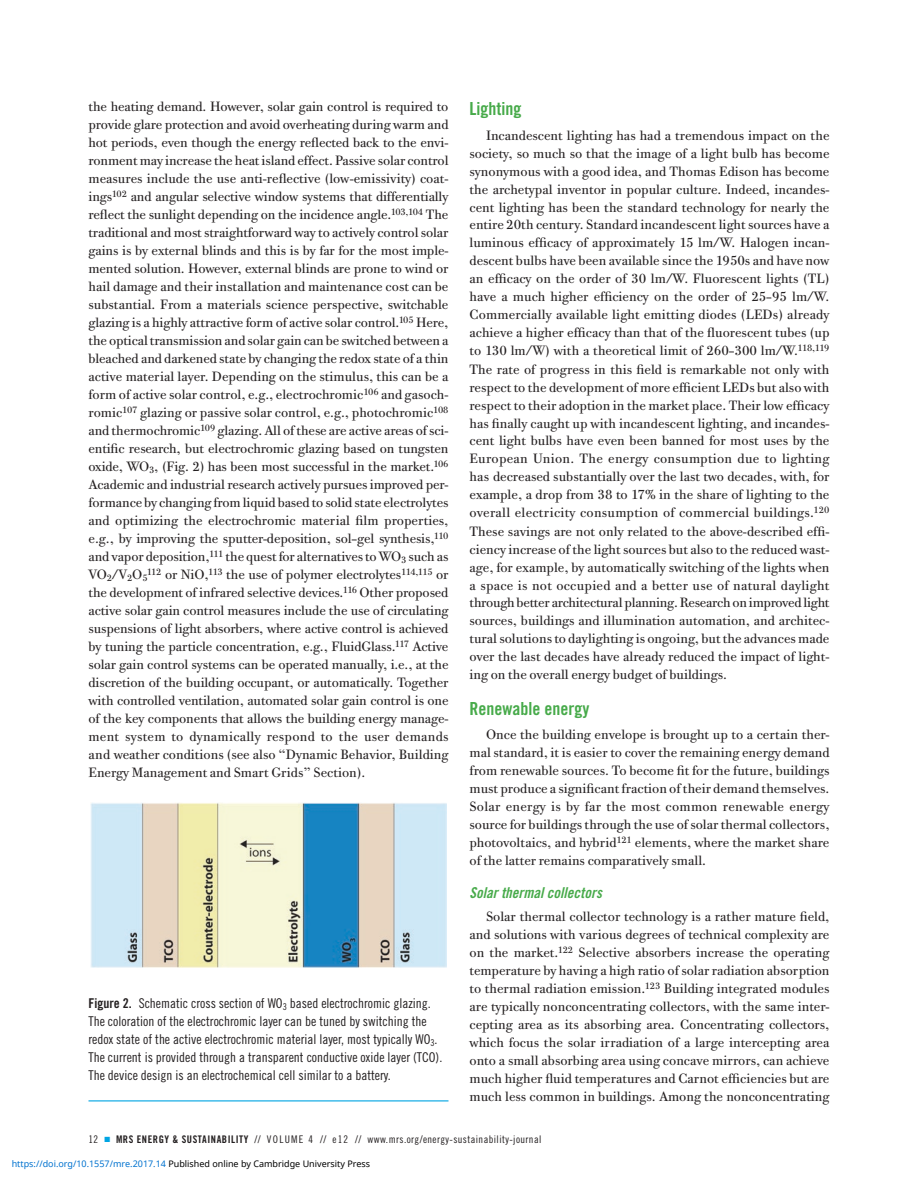
<style>
.page{position:relative;width:918px;height:1188px;background:#fff}
.page>*{position:absolute;margin:0;border:0;box-sizing:border-box;transform-origin:0 0}
.t1{font:18px "Trade Gothic LT Std Bd Cn 20";color:#47aa4a}
.t2{font:15px "Trade Gothic LT Std Bd Cn 20 Obl";color:#47aa4a}
.t3{font:13.5px/18px "Bodoni Twe ITC";color:#231f20;text-align:justify}
.t4{font:13.5px/18px "Trade Gothic LT Std Cn 18";color:#231f20}
.t5{font:10.5px "Trade Gothic LT Std Cn 18";letter-spacing:.04em;color:#231f20}
.t6{font:10.5px "Trade Gothic LT Std Bd Cn 20";letter-spacing:.05em;color:#231f20}
.t7{font:9px "Noto Sans";color:#000}
.s1{font-family:"Trade Gothic LT Std Bd Cn 20"}
.s2{font-family:"Trade Gothic LT Std Cn 18"}
.s3{color:#00a5e3}
.s4{color:#0172cf}
</style>
<div class="page">
<hr style="left:88px;top:1100px;width:360px;height:1px;background:#00a5e3">
<img style="left:91px;top:802px;width:355px;height:166px">
<p class="t3" style="left:88px;top:98px;width:362px">the heating demand. However, solar gain control is required to provide glare protection and avoid overheating during warm and hot periods, even though the energy reflected back to the envi&shy;ronment may increase the heat island effect. Passive solar control measures include the use anti-reflective (low-emissivity) coat&shy;ings<sup>102</sup> and angular selective window systems that differentially reflect the sunlight depending on the incidence angle.<sup>103,104</sup> The traditional and most straightforward way to actively control solar gains is by external blinds and this is by far for the most imple&shy;mented solution. However, external blinds are prone to wind or hail damage and their installation and maintenance cost can be substantial. From a materials science perspective, switchable glazing is a highly attractive form of active solar control.<sup>105</sup> Here, the optical transmission and solar gain can be switched between a bleached and darkened state by changing the redox state of a thin active material layer. Depending on the stimulus, this can be a form of active solar control, e.g., electrochromic<sup>106</sup> and gasoch&shy;romic<sup>107</sup> glazing or passive solar control, e.g., photochromic<sup>108 </sup>and thermochromic<sup>109</sup> glazing. All of these are active areas of sci&shy;entific research, but electrochromic glazing based on tungsten oxide, WO<sub>3</sub>, (Fig. 2) has been most successful in the market.<sup>106<br></sup>Academic and industrial research actively pursues improved per&shy;formance by changing from liquid based to solid state electrolytes and optimizing the electrochromic material film properties, e.g., by improving the sputter-deposition, sol–gel synthesis,<sup>110 </sup>and vapor deposition,<sup>111</sup> the quest for alternatives to WO<sub>3</sub> such as VO<sub>2</sub>/V<sub>2</sub>O<sub>5</sub><sup>112</sup> or NiO,<sup>113</sup> the use of polymer electrolytes<sup>114,115</sup> or the development of infrared selective devices.<sup>116</sup> Other proposed active solar gain control measures include the use of circulating suspensions of light absorbers, where active control is achieved by tuning the particle concentration, e.g., FluidGlass.<sup>117</sup> Active solar gain control systems can be operated manually, i.e., at the discretion of the building occupant, or automatically. Together with controlled ventilation, automated solar gain control is one of the key components that allows the building energy manage&shy;ment system to dynamically respond to the user demands and weather conditions (see also “Dynamic Behavior, Building Energy Management and Smart Grids” Section).</p>
<h1 class="t1" style="left:470px;top:98px;width:53px">Lighting</h1>
<p class="t3" style="left:469px;top:126px;width:362px;text-indent:17px">Incandescent lighting has had a tremendous impact on the society, so much so that the image of a light bulb has become synonymous with a good idea, and Thomas Edison has become the archetypal inventor in popular culture. Indeed, incandes&shy;cent lighting has been the standard technology for nearly the entire 20th century. Standard incandescent light sources have a luminous efficacy of approximately 15 lm/W. Halogen incan&shy;descent bulbs have been available since the 1950s and have now an efficacy on the order of 30 lm/W. Fluorescent lights (TL) have a much higher efficiency on the order of 25–95 lm/W.<br>Commercially available light emitting diodes (LEDs) already achieve a higher efficacy than that of the fluorescent tubes (up to 130 lm/W) with a theoretical limit of 260–300 lm/W.<sup>118,119<br></sup>The rate of progress in this field is remarkable not only with respect to the development of more efficient LEDs but also with respect to their adoption in the market place. Their low efficacy has finally caught up with incandescent lighting, and incandes&shy;cent light bulbs have even been banned for most uses by the European Union. The energy consumption due to lighting has decreased substantially over the last two decades, with, for example, a drop from 38 to 17% in the share of lighting to the overall electricity consumption of commercial buildings.<sup>120<br></sup>These savings are not only related to the above-described effi&shy;ciency increase of the light sources but also to the reduced wast&shy;age, for example, by automatically switching of the lights when a space is not occupied and a better use of natural daylight through better architectural planning. Research on improved light sources, buildings and illumination automation, and architec&shy;tural solutions to daylighting is ongoing, but the advances made over the last decades have already reduced the impact of light&shy;ing on the overall energy budget of buildings.</p>
<h1 class="t1" style="left:470px;top:697px;width:121px">Renewable energy</h1>
<p class="t3" style="left:469px;top:726px;width:362px;text-indent:17px">Once the building envelope is brought up to a certain ther&shy;mal standard, it is easier to cover the remaining energy demand from renewable sources. To become fit for the future, buildings must produce a significant fraction of their demand themselves.<br>Solar energy is by far the most common renewable energy source for buildings through the use of solar thermal collectors, photovoltaics, and hybrid<sup>121</sup> elements, where the market share of the latter remains comparatively small.</p>
<p class="t2" style="left:470px;top:883px;width:134px">Solar thermal collectors</p>
<p class="t3" style="left:469px;top:908px;width:362px;text-indent:17px">Solar thermal collector technology is a rather mature field, and solutions with various degrees of technical complexity are on the market.<sup>122</sup> Selective absorbers increase the operating temperature by having a high ratio of solar radiation absorption to thermal radiation emission.<sup>123</sup> Building integrated modules are typically nonconcentrating collectors, with the same inter&shy;cepting area as its absorbing area. Concentrating collectors, which focus the solar irradiation of a large intercepting area onto a small absorbing area using concave mirrors, can achieve much higher fluid temperatures and Carnot efficiencies but are much less common in buildings. Among the nonconcentrating</p>
<p class="t4" style="left:88px;top:994px;width:355px"><span class="s1">Figure 2.</span> Schematic cross section of WO<sub>3</sub> based electrochromic glazing.<br>The coloration of the electrochromic layer can be tuned by switching the redox state of the active electrochromic material layer, most typically WO<sub>3</sub>.<br>The current is provided through a transparent conductive oxide layer (TCO).<br>The device design is an electrochemical cell similar to a battery.</p>
<p class="t6" style="left:88px;top:1133px;width:105px"><span class="s2">12</span> <span class="s3">■</span> MRS Energy &amp; Susta</p>
<p class="t5" style="left:207px;top:1133px;width:335px"><span class="s1">inability</span> // VOLUME 4 // e12 // www.mrs.org/energy-sustainability-journal</p>
<p class="t7" style="left:12px;top:1157px;width:360px"><span class="s4">https://doi.org/10.1557/mre.2017.14</span> Published online by Cambridge University Press</p>
</div>
